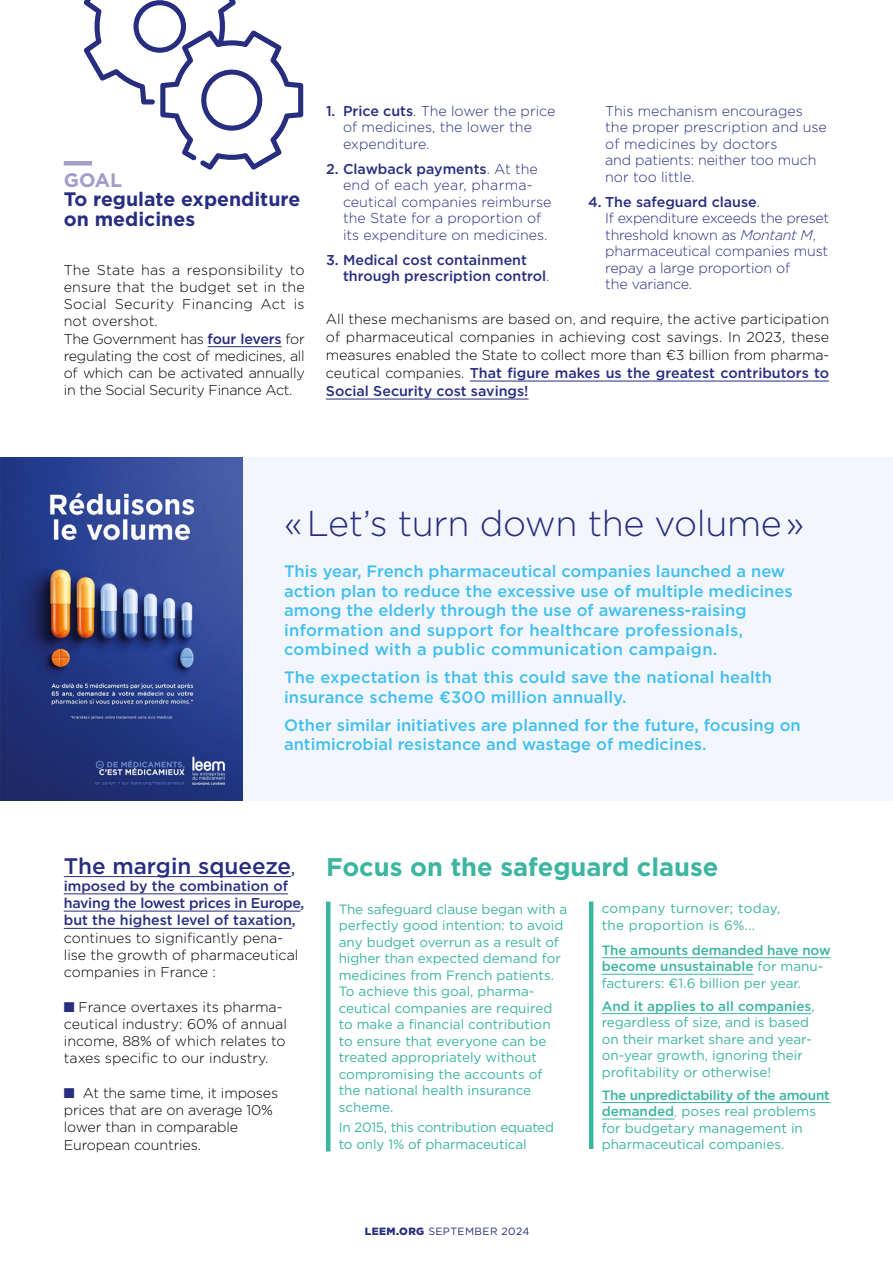
<style>
.page{position:relative;width:893px;height:1263px;background:#fff}
.page>*{position:absolute;margin:0;border:0;box-sizing:border-box;transform-origin:0 0}
.t1{font:300 36px "Gotham";letter-spacing:-.01em;color:#272e80}
.t2{font:700 25.5px "Gotham";color:#3cb5a1}
.t3{font:500 22.5px "Gotham";color:#272e80}
.t4{font:700 19.5px/19.5px "Gotham";color:#272e80}
.t5{font:700 19.5px "Gotham";color:#a19ecb}
.t6{font:500 16.5px/19.5px "Gotham";color:#41c0f0}
.t7{font:300 14.25px/17.2px "Gotham";letter-spacing:-.01em;color:#000}
.t8{font:300 14.25px/16.5px "Gotham";color:#272e80}
.t9{font:300 14.25px/16.5px "Gotham";letter-spacing:-.02em;color:#272e80}
.t10{font:500 14.25px/17.2px "Gotham";color:#272e80}
.t11{font:13.5px/16.5px "Gotham";color:#3cb5a1}
.t12{font:500 13.5px/16.5px "Gotham";letter-spacing:-.01em;color:#3cb5a1}
.t13{font:13.5px/16.5px "Gotham";letter-spacing:-.02em;color:#3cb5a1}
.t14{font:13.5px/16.5px "Gotham";letter-spacing:.025em;color:#3cb5a1}
.t15{font:10.5px "Gotham";letter-spacing:.04em;color:#272e80}
.s1{font-weight:500;color:#272e80}
.s2{font-weight:500}
.s3{font-weight:300}
.s4{font-style:italic}
.s5{font-size:14.25px}
.s6{color:#272e80}
.s7{font-weight:400}
.s8{font-weight:900}
</style>
<div class="page">
<hr style="left:602px;top:957px;width:229px;height:1px;background:#3cb5a1">
<hr style="left:602px;top:974px;width:151px;height:1px;background:#3cb5a1">
<hr style="left:602px;top:1013px;width:209px;height:1px;background:#3cb5a1">
<hr style="left:602px;top:1102px;width:229px;height:1px;background:#3cb5a1">
<hr style="left:602px;top:1119px;width:72px;height:1px;background:#3cb5a1">
<hr style="left:64px;top:876px;width:227px;height:1px;background:#272e80">
<hr style="left:64px;top:893px;width:224px;height:1px;background:#272e80">
<hr style="left:64px;top:911px;width:237px;height:1px;background:#272e80">
<hr style="left:64px;top:928px;width:228px;height:1px;background:#272e80">
<hr style="left:64px;top:161px;width:28px;height:4px;background:#a19ecb">
<hr style="left:208px;top:346px;width:74px;height:1px;background:#272e80">
<div style="left:242px;top:457px;width:651px;height:344px;background:#f3f6fc"></div>
<hr style="left:326px;top:901px;width:4px;height:250px;background:#3cb5a1">
<hr style="left:589px;top:901px;width:4px;height:248px;background:#3cb5a1">
<hr style="left:470px;top:381px;width:359px;height:1px;background:#272e80">
<hr style="left:326px;top:399px;width:203px;height:1px;background:#272e80">
<img style="left:0;top:457px;width:242px;height:344px">
<svg style="left:81px;top:0;width:223px;height:170px"></svg>
<h3 class="t5" style="left:64px;top:167px;width:60px">GOAL</h3>
<h3 class="t4" style="left:64px;top:189px;width:238px">To regulate expenditure on medicines</h3>
<p class="t7" style="left:64px;top:261px;width:242px">The State has a responsibility to ensure that the budget set in the<br>Social Security Financing Act is not overshot.<br>The Government has <span class="s1">four levers</span> for regulating the cost of medicines, all of which can be activated annually in the Social Security Finance Act.</p>
<p class="t8" style="left:343px;top:102px;width:214px;text-indent:-17px"><span class="s2">1. Price cuts</span>. The lower the price of medicines, the lower the expenditure.</p>
<p class="t8" style="left:343px;top:160px;width:210px;text-indent:-17px"><span class="s2">2. Clawback payments</span>. At the end of each year, pharma&shy;ceutical companies reimburse the State for a proportion of its expenditure on medicines.</p>
<p class="t10" style="left:343px;top:251px;width:208px;line-height:16.5px;text-indent:-17px">3. Medical cost containment through prescription control<span class="s3">.</span></p>
<p class="t8" style="left:605px;top:102px;width:223px">This mechanism encourages the proper prescription and use of medicines by doctors<br>and patients: neither too much nor too little.</p>
<p class="t9" style="left:605px;top:193px;width:225px;text-indent:-17px"><span class="s2">4. The safeguard clause</span>.<br>If expenditure exceeds the preset threshold known as <span class="s4">Montant M</span>, pharmaceutical companies must repay a large proportion of<br>the variance.</p>
<p class="t7" style="left:326px;top:310px;width:505px;line-height:18px;text-align:justify">All these mechanisms are based on, and require, the active participation of pharmaceutical companies in achieving cost savings. In 2023, these measures enabled the State to collect more than €3 billion from pharma&shy;ceutical companies. <span class="s1">That figure makes us the greatest contributors to Social Security cost savings!</span></p>
<h1 class="t1" style="left:284px;top:501px;width:522px">« Let’s turn down the volume »</h1>
<p class="t6" style="left:284px;top:561px;width:510px">This year, French pharmaceutical companies launched a new action plan to reduce the excessive use of multiple medicines among the elderly through the use of awareness-raising information and support for healthcare professionals, combined with a public communication campaign.</p>
<p class="t6" style="left:284px;top:667px;width:490px">The expectation is that this could save the national health insurance scheme €300 million annually.</p>
<p class="t6" style="left:284px;top:715px;width:518px">Other similar initiatives are planned for the future, focusing on antimicrobial resistance and wastage of medicines.</p>
<h3 class="t3" style="left:64px;top:851px;width:233px">The margin squeeze<span class="s5">,</span></h3>
<p class="t10" style="left:64px;top:877px;width:242px">imposed by the combination of having the lowest prices in Europe, but the highest level of taxation,</p>
<p class="t7" style="left:64px;top:928px;width:236px">continues to significantly pena&shy;lise the growth of pharmaceutical companies in France :</p>
<p class="t7" style="left:64px;top:997px;width:225px"><span class="s6">■</span> France overtaxes its pharma&shy;ceutical industry: 60% of annual income, 88% of which relates to taxes specific to our industry.</p>
<p class="t7" style="left:64px;top:1084px;width:216px"><span class="s6">■</span> At the same time, it imposes prices that are on average 10% lower than in comparable<br>European countries.</p>
<h2 class="t2" style="left:326px;top:850px;width:394px">Focus on the safeguard clause</h2>
<p class="t11" style="left:339px;top:900px;width:230px">The safeguard clause began with a perfectly good intention: to avoid any budget overrun as a result of higher than expected demand for medicines from French patients.<br>To achieve this goal, pharma&shy;ceutical companies are required to make a financial contribution to ensure that everyone can be treated appropriately without compromising the accounts of the national health insurance scheme.</p>
<p class="t13" style="left:339px;top:1119px;width:217px">In 2015, this contribution equated to only 1% of pharmaceutical</p>
<p class="t14" style="left:602px;top:900px;width:180px">company turnover; today, the proportion is 6%...</p>
<p class="t12" style="left:602px;top:941px;width:230px">The amounts demanded have now become unsustainable <span class="s7">for manu&shy;facturers: €1.6 billion per year.</span></p>
<p class="t11" style="left:602px;top:997px;width:214px"><span class="s2">And it applies to all companies</span>, regardless of size, and is based on their market share and year&shy;on-year growth, ignoring their profitability or otherwise!</p>
<p class="t11" style="left:602px;top:1086px;width:229px"><span class="s2">The unpredictability of the amount demanded</span><span class="s3">,</span> poses real problems for budgetary management in pharmaceutical companies.</p>
<p class="t15" style="left:365px;top:1225px;width:166px"><span class="s8">LEEM.ORG</span> SEPTEMBER 2024</p>
</div>
